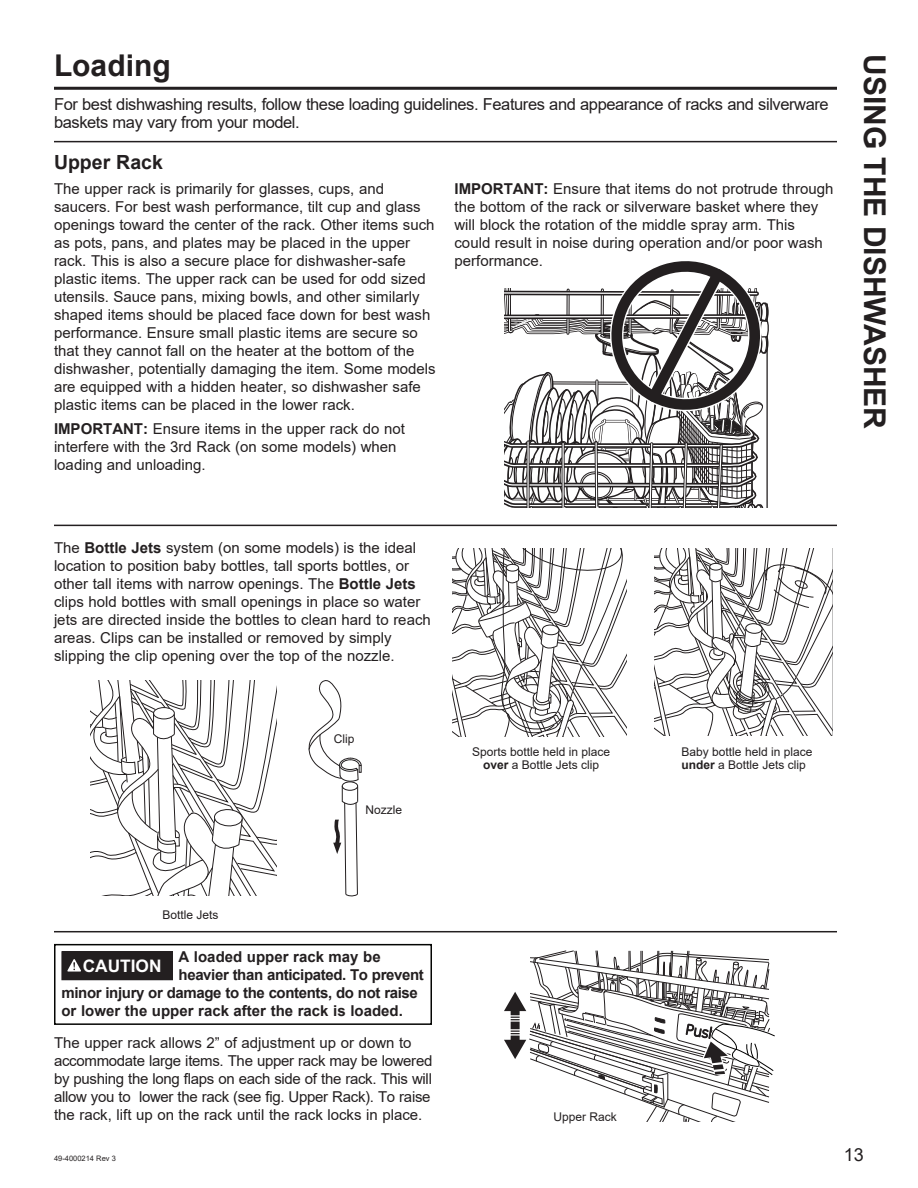
<style>
.page{position:relative;width:918px;height:1188px;background:#fff}
.page>*{position:absolute;margin:0;border:0;box-sizing:border-box;transform-origin:0 0}
.t1{font:700 30px "Arial";color:#231f20}
.t2{font:700 19.5px "Arial";color:#231f20}
.t3{font:18px "Arial";color:#231f20}
.t4{font:700 17.25px "Arial";color:#fff}
.t5{font:16.5px/18px "Arial";letter-spacing:-.025em;color:#231f20}
.t6{font:15.45px "GE Inspira";color:#231f20}
.t7{font:15px/18px "Arial";color:#231f20}
.t8{font:15px/18px "Arial";letter-spacing:-.02em;color:#231f20}
.t9{font:700 15px "Arial";letter-spacing:-.025em;color:#231f20}
.t10{font:700 15px "Arial";color:#231f20}
.t11{font:12px/13.5px "Arial";color:#231f20;text-align:center}
.t12{font:7.5px "Arial";color:#231f20}
.s1{font-weight:700}
</style>
<div class="page">
<hr style="left:54px;top:87px;width:783px;height:3px;background:#231f20">
<svg style="left:452px;top:549px;width:175px;height:188px"></svg>
<svg style="left:654px;top:549px;width:178px;height:187px"></svg>
<svg style="left:504px;top:261px;width:265px;height:246px"></svg>
<svg style="left:91px;top:681px;width:186px;height:214px"></svg>
<svg style="left:309px;top:680px;width:52px;height:216px"></svg>
<hr style="left:54px;top:141px;width:783px;height:1px;background:#231f20">
<hr style="left:54px;top:525px;width:783px;height:1px;background:#231f20">
<hr style="left:54px;top:931px;width:783px;height:1px;background:#231f20">
<svg style="left:504px;top:950px;width:271px;height:171px"></svg>
<div style="left:54px;top:944px;width:378px;height:81px;border:2px solid #040503"></div>
<div style="left:62px;top:952px;width:111px;height:28px;background:#231f20"></div>
<div style="left:62px;top:951px;width:111px;height:29px;border:1px solid #231f20"></div>
<svg style="left:67px;top:959px;width:14px;height:13px"></svg>
<h1 class="t1" style="left:54px;top:49px;width:118px">Loading</h1>
<p class="t5" style="left:54px;top:95px;width:776px">For best dishwashing results, follow these loading guidelines. Features and appearance of racks and silverware baskets may vary from your model.</p>
<h2 class="t2" style="left:54px;top:151px;width:110px">Upper Rack</h2>
<p class="t7" style="left:54px;top:180px;width:383px">The upper rack is primarily for glasses, cups, and saucers. For best wash performance, tilt cup and glass openings toward the center of the rack. Other items such as pots, pans, and plates may be placed in the upper rack. This is also a secure place for dishwasher-safe plastic items. The upper rack can be used for odd sized utensils. Sauce pans, mixing bowls, and other similarly shaped items should be placed face down for best wash performance. Ensure small plastic items are secure so that they cannot fall on the heater at the bottom of the dishwasher, potentially damaging the item. Some models are equipped with a hidden heater, so dishwasher safe plastic items can be placed in the lower rack.</p>
<p class="t7" style="left:54px;top:420px;width:352px"><span class="s1">IMPORTANT:</span> Ensure items in the upper rack do not interfere with the 3rd Rack (on some models) when loading and unloading.</p>
<p class="t7" style="left:454px;top:180px;width:380px"><span class="s1">IMPORTANT:</span> Ensure that items do not protrude through the bottom of the rack or silverware basket where they will block the rotation of the middle spray arm. This could result in noise during operation and/or poor wash performance.</p>
<p class="t7" style="left:54px;top:538px;width:378px">The <span class="s1">Bottle Jets</span> system (on some models) is the ideal location to position baby bottles, tall sports bottles, or other tall items with narrow openings. The <span class="s1">Bottle Jets </span>clips hold bottles with small openings in place so water jets are directed inside the bottles to clean hard to reach areas. Clips can be installed or removed by simply slipping the clip opening over the top of the nozzle.</p>
<p class="t11" style="left:334px;top:732px;width:22px">Clip</p>
<p class="t11" style="left:365px;top:804px;width:38px">Nozzle</p>
<p class="t11" style="left:472px;top:745px;width:140px">Sports bottle held in place <span class="s1">over</span> a Bottle Jets clip</p>
<p class="t11" style="left:682px;top:745px;width:132px;text-align:left">Baby bottle held in place <span class="s1">under</span> a Bottle Jets clip</p>
<h1 class="t1" style="left:891px;top:54px;width:377px;rotate:90deg">USING THE DISHWASHER</h1>
<p class="t11" style="left:162px;top:909px;width:58px">Bottle Jets</p>
<p class="t10" style="left:179px;top:949px;width:204px">A loaded upper rack may be</p>
<p class="t9" style="left:179px;top:967px;width:247px">heavier than anticipated. To prevent</p>
<p class="t9" style="left:62px;top:985px;width:358px">minor injury or damage to the contents, do not raise</p>
<p class="t10" style="left:62px;top:1003px;width:343px">or lower the upper rack after the rack is loaded.</p>
<p class="t4" style="left:83px;top:955px;width:80px">CAUTION</p>
<p class="t8" style="left:54px;top:1034px;width:380px">The upper rack allows 2” of adjustment up or down to accommodate large items. The upper rack may be lowered by pushing the long flaps on each side of the rack. This will allow you to lower the rack (see fig. Upper Rack). To raise the rack, lift up on the rack until the rack locks in place.</p>
<p class="t11" style="left:554px;top:1110px;width:65px">Upper Rack</p>
<p class="t6" style="left:687px;top:1020px;width:33px;rotate:10deg">Push</p>
<p class="t12" style="left:54px;top:1154px;width:64px">49-4000214 Rev 3</p>
<p class="t3" style="left:844px;top:1145px;width:22px">13</p>
</div>
